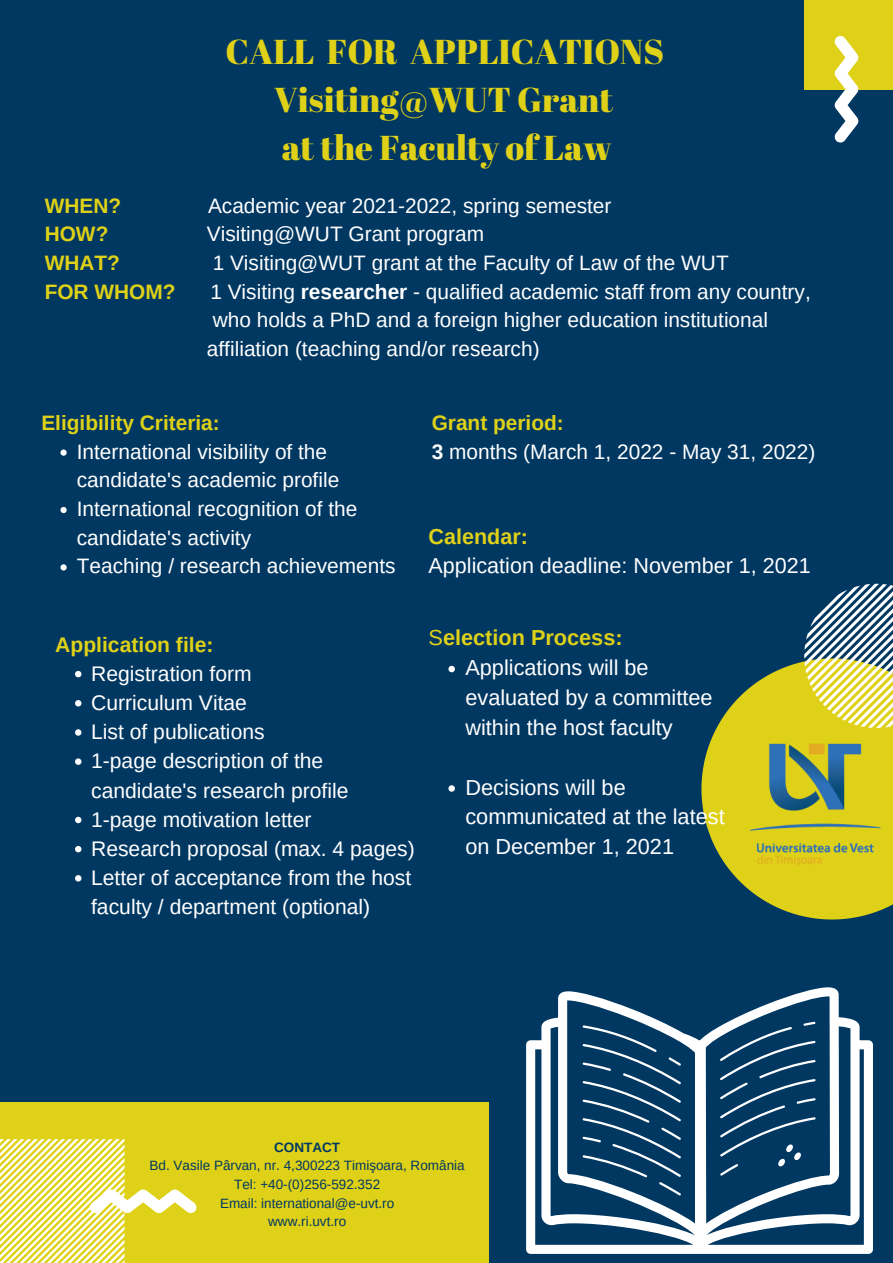
<style>
.page{position:relative;width:893px;height:1263px;background:#013862}
.page>*{position:absolute;margin:0;border:0;box-sizing:border-box;transform-origin:0 0}
.t1{font:34.5px "Abril Fatface";color:#dfd117}
.t2{font:21.67px/29.8px "Arimo";color:#fff}
.t3{font:700 21.67px "Arimo";color:#dfd117}
.t4{font:21.52px "Arimo";color:#fff}
.t5{font:700 21.52px "Arimo";color:#dfd117}
.t6{font:21.08px/29.2px "Arimo";color:#fff}
.t7{font:700 21.08px "Arimo";color:#dfd117}
.t8{font:20.85px/28.7px "Arimo";color:#fff}
.t9{font:700 20.85px "Arimo";color:#dfd117}
.t10{font:13.5px "Arimo";color:#013862}
.t11{font:700 13.5px "Arimo";color:#013862}
.s1{font-weight:700}
.s2{font-weight:400}
</style>
<div class="page">
<div style="left:0;top:1102px;width:489px;height:161px;background:#dfd117"></div>
<div style="left:804px;top:0;width:89px;height:89px;background:#dfd117"></div>
<svg style="left:701px;top:661px;width:192px;height:258px;fill:#dfd117"></svg>
<svg style="left:526px;top:987px;width:347px;height:267px"></svg>
<svg style="left:582px;top:1025px;width:99px;height:170px"></svg>
<svg style="left:720px;top:1022px;width:95px;height:153px"></svg>
<svg style="left:834px;top:36px;width:24px;height:107px"></svg>
<svg style="left:804px;top:584px;width:89px;height:144px"></svg>
<svg style="left:0;top:1139px;width:197px;height:124px"></svg>
<svg style="left:60px;top:449px;width:7px;height:7px"></svg>
<svg style="left:60px;top:507px;width:7px;height:6px"></svg>
<svg style="left:60px;top:564px;width:7px;height:6px"></svg>
<svg style="left:75px;top:671px;width:6px;height:6px"></svg>
<svg style="left:75px;top:700px;width:6px;height:6px"></svg>
<svg style="left:75px;top:729px;width:6px;height:7px"></svg>
<svg style="left:75px;top:758px;width:6px;height:7px"></svg>
<svg style="left:75px;top:817px;width:6px;height:6px"></svg>
<svg style="left:75px;top:846px;width:6px;height:6px"></svg>
<svg style="left:75px;top:875px;width:6px;height:6px"></svg>
<img style="left:737px;top:728px;width:156px;height:155px">
<svg style="left:448px;top:666px;width:7px;height:6px"></svg>
<svg style="left:448px;top:785px;width:7px;height:7px"></svg>
<p class="t1" style="left:225px;top:28px;width:440px">CALL FOR APPLICATIONS</p>
<p class="t1" style="left:274px;top:76px;width:340px">Visiting@WUT Grant</p>
<p class="t1" style="left:282px;top:124px;width:332px">at the Faculty of Law</p>
<p class="t9" style="left:45px;top:194px;width:78px">WHEN?</p>
<p class="t8" style="left:208px;top:191px;width:405px">Academic year 2021-2022, spring semester</p>
<p class="t9" style="left:45px;top:222px;width:65px">HOW?</p>
<p class="t8" style="left:207px;top:220px;width:279px">Visiting@WUT Grant program</p>
<p class="t9" style="left:45px;top:251px;width:77px">WHAT?</p>
<p class="t8" style="left:213px;top:248px;width:517px">1 Visiting@WUT grant at the Faculty of Law of the WUT</p>
<p class="t9" style="left:45px;top:280px;width:132px">FOR WHOM?</p>
<p class="t8" style="left:210px;top:277px;width:602px">1 Visiting <span class="s1">researcher</span> - qualified academic staff from any country,</p>
<p class="t8" style="left:213px;top:306px;width:557px">who holds a PhD and a foreign higher education institutional</p>
<p class="t8" style="left:207px;top:335px;width:334px">affiliation (teaching and/or research)</p>
<p class="t9" style="left:41px;top:411px;width:180px">Eligibility Criteria:</p>
<p class="t9" style="left:432px;top:411px;width:134px">Grant period:</p>
<p class="t8" style="left:432px;top:437px;width:385px"><span class="s1">3</span> months (March 1, 2022 - May 31, 2022)</p>
<p class="t8" style="left:77px;top:437px;width:264px">International visibility of the candidate's academic profile</p>
<p class="t8" style="left:77px;top:494px;width:282px">International recognition of the candidate's activity</p>
<p class="t8" style="left:77px;top:552px;width:320px">Teaching / research achievements</p>
<p class="t5" style="left:428px;top:524px;width:101px">Calendar:</p>
<p class="t4" style="left:428px;top:554px;width:384px">Application deadline: November 1, 2021</p>
<p class="t7" style="left:55px;top:632px;width:160px">Application file:</p>
<p class="t6" style="left:91px;top:659px;width:162px">Registration form</p>
<p class="t6" style="left:91px;top:688px;width:157px">Curriculum Vitae</p>
<p class="t6" style="left:91px;top:717px;width:175px">List of publications</p>
<p class="t6" style="left:91px;top:746px;width:259px">1-page description of the candidate's research profile</p>
<p class="t6" style="left:91px;top:805px;width:222px">1-page motivation letter</p>
<p class="t6" style="left:91px;top:834px;width:325px">Research proposal (max. 4 pages)</p>
<p class="t6" style="left:91px;top:863px;width:322px">Letter of acceptance from the host faculty / department (optional)</p>
<p class="t3" style="left:428px;top:626px;width:196px"><span class="s2">S</span>election Process:</p>
<p class="t2" style="left:465px;top:653px;width:249px">Applications will be evaluated by a committee within the host faculty</p>
<p class="t2" style="left:465px;top:772px;width:261px">Decisions will be communicated at the latest on December 1, 2021</p>
<p class="t11" style="left:274px;top:1139px;width:67px">CONTACT</p>
<p class="t10" style="left:149px;top:1158px;width:317px">Bd. Vasile Pârvan, nr. 4,300223 Timişoara, România</p>
<p class="t10" style="left:234px;top:1177px;width:147px">Tel: +40-(0)256-592.352</p>
<p class="t10" style="left:220px;top:1195px;width:176px">Email: international@e-uvt.ro</p>
<p class="t10" style="left:268px;top:1214px;width:79px">www.ri.uvt.ro</p>
</div>
